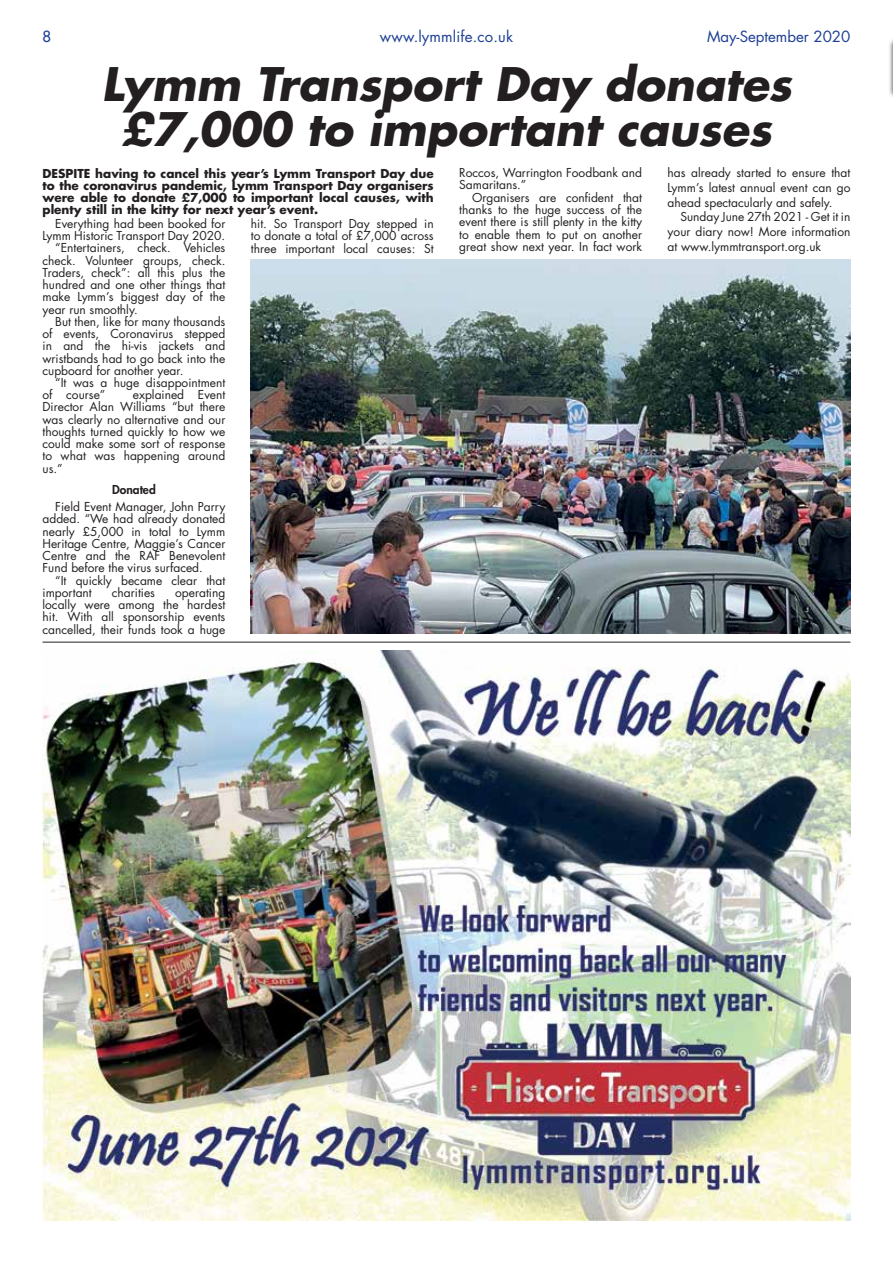
<style>
.page{position:relative;width:893px;height:1263px;background:#fff}
.page>*{position:absolute;margin:0;border:0;box-sizing:border-box;transform-origin:0 0}
.t1{font:italic 700 45px/45px "Futura Std";color:#231f20;text-align:center}
.t2{font:15px "Futura Std";color:#1c3e94}
.t3{font:500 15px "Futura Std";color:#1c3e94}
.t4{font:12px/12.3px "Futura Std";color:#231f20;text-align:justify}
.t5{font:700 12px/12px "Futura Std";color:#231f20;text-align:justify}
.t6{font:800 12px "Futura Std";color:#231f20}
</style>
<div class="page">
<div style="left:888px;top:38px;width:5px;height:60px;background:#231f20;opacity:.75"></div>
<hr style="left:892px;top:43px;width:1px;height:51px;background:#fff">
<img style="left:43px;top:650px;width:807px;height:570px">
<hr style="left:43px;top:642px;width:807px;height:1px;background:#231f20">
<img style="left:251px;top:259px;width:599px;height:375px">
<p class="t3" style="left:43px;top:27px;width:10px">8</p>
<p class="t2" style="left:380px;top:27px;width:135px">www.lymmlife.co.uk</p>
<p class="t2" style="left:707px;top:27px;width:145px">May-September 2020</p>
<p class="t1" style="left:101px;top:62px;width:692px">Lymm Transport Day donates £7,000 to important causes</p>
<p class="t5" style="left:43px;top:167px;width:393px">DESPITE having to cancel this year’s Lymm Transport Day due to the coronavirus pandemic, Lymm Transport Day organisers were able to donate £7,000 to important local causes, with plenty still in the kitty for next year’s event.</p>
<p class="t4" style="left:43px;top:217px;width:184px;text-align:right">Everything had been booked for<br>Lymm Historic Transport Day 2020.</p>
<p class="t4" style="left:43px;top:242px;width:184px;text-indent:13px">“Entertainers, check. Vehicles check. Volunteer groups, check.<br>Traders, check”: all this plus the hundred and one other things that make Lymm’s biggest day of the year run smoothly.</p>
<p class="t4" style="left:43px;top:315px;width:184px;text-indent:13px">But then, like for many thousands of events, Coronavirus stepped in and the hi-vis jackets and wristbands had to go back into the cupboard for another year.</p>
<p class="t4" style="left:43px;top:377px;width:184px;text-indent:13px">“It was a huge disappointment of course”</p>
<p class="t4" style="left:459px;top:167px;width:184px">Roccos, Warrington Foodbank and<br>Samaritans.”</p>
<p class="t4" style="left:459px;top:191px;width:184px;text-indent:13px">Organisers are confident that thanks to the huge success of the event there is still plenty in the kitty to enable them to put on another great show next year. In fact work</p>
<p class="t4" style="left:668px;top:166px;width:184px;line-height:14.7px">has already started to ensure that Lymm’s latest annual event can go ahead spectacularly and safely.</p>
<p class="t4" style="left:668px;top:210px;width:184px;line-height:14.7px;text-indent:13px">Sunday June 27th 2021 - Get it in your diary now! More information at www.lymmtransport.org.uk</p>
<p class="t4" style="left:251px;top:217px;width:184px">hit. So Transport Day stepped in to donate a total of £7,000 across three important local causes: St</p>
<p class="t4" style="left:43px;top:389px;width:184px;text-indent:90px">explained Event Director Alan Williams “but there was clearly no alternative and our thoughts turned quickly to how we could make some sort of response to what was happening around us.”</p>
<p class="t6" style="left:112px;top:482px;width:45px">Donated</p>
<p class="t4" style="left:43px;top:501px;width:184px;text-indent:13px">Field Event Manager, John Parry added. “We had already donated nearly £5,000 in total to Lymm Heritage Centre, Maggie’s Cancer Centre and the RAF Benevolent Fund before the virus surfaced.</p>
<p class="t4" style="left:43px;top:574px;width:184px;text-indent:13px">“It quickly became clear that important</p>
<p class="t4" style="left:112px;top:586px;width:45px">charities</p>
<p class="t4" style="left:43px;top:586px;width:184px;text-indent:133px">operating locally were among the hardest hit. With all sponsorship events cancelled, their funds took a huge</p>
</div>
